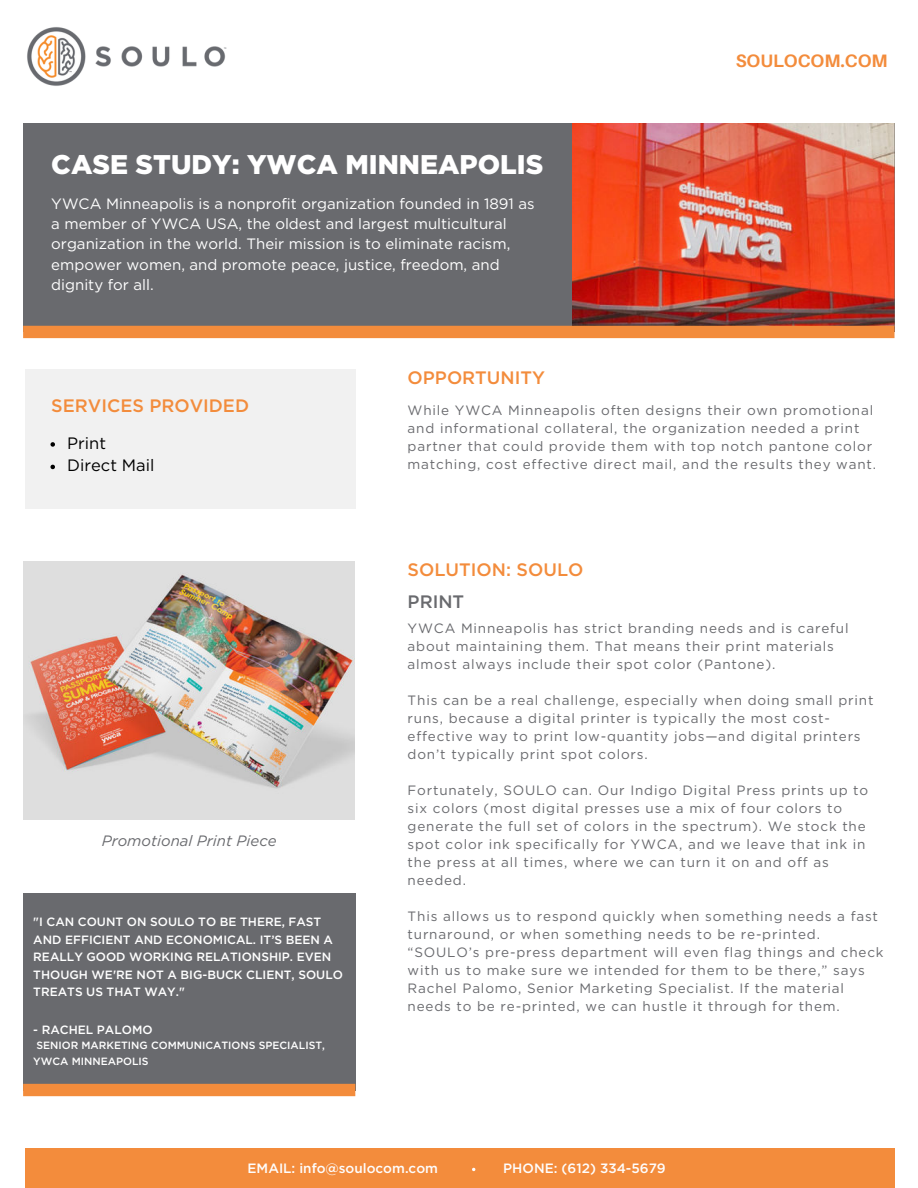
<style>
.page{position:relative;width:918px;height:1188px;background:#fff}
.page>*{position:absolute;margin:0;border:0;box-sizing:border-box;transform-origin:0 0}
.t1{font:900 27px "Gotham";color:#fff}
.t2{font:500 18px "Gotham";color:#f38c3c}
.t3{font:700 18px "Aileron";color:#f38c3c}
.t4{font:500 18px "Gotham";color:#696a6e}
.t5{font:16.5px/22.5px "Gotham";color:#000}
.t6{font:15px/20.2px "Gotham";color:#fff}
.t7{font:italic 15px "Gotham";color:#696a6e}
.t8{font:13.5px/18px "Gotham";letter-spacing:.06em;color:#696a6e}
.t9{font:500 13.5px "Gotham";color:#fefdfd}
.t10{font:500 12px/17.5px "Gotham";color:#fff}
.t11{font:500 10.5px/15.8px "Gotham";color:#fff}
</style>
<div class="page">
<img style="left:572px;top:124px;width:323px;height:202px">
<div style="left:23px;top:124px;width:549px;height:208px;background:#696a6e"></div>
<div style="left:23px;top:326px;width:872px;height:12px;background:#f38c3c"></div>
<div style="left:25px;top:370px;width:330px;height:139px;background:#f1f1f1"></div>
<div style="left:25px;top:1148px;width:870px;height:40px;background:#f38c3c"></div>
<img style="left:27px;top:27px;width:200px;height:59px">
<img style="left:23px;top:561px;width:332px;height:259px">
<svg style="left:50px;top:442px;width:5px;height:5px"></svg>
<svg style="left:50px;top:465px;width:5px;height:4px"></svg>
<div style="left:23px;top:893px;width:332px;height:197px;background:#696a6e"></div>
<div style="left:23px;top:1084px;width:332px;height:12px;background:#f38c3c"></div>
<h1 class="t1" style="left:51px;top:145px;width:494px">CASE STUDY: YWCA MINNEAPOLIS</h1>
<p class="t6" style="left:51px;top:193px;width:485px">YWCA Minneapolis is a nonprofit organization founded in 1891 as a member of YWCA USA, the oldest and largest multicultural organization in the world. Their mission is to eliminate racism, empower women, and promote peace, justice, freedom, and dignity for all.</p>
<h2 class="t2" style="left:408px;top:366px;width:139px">OPPORTUNITY</h2>
<h2 class="t3" style="left:736px;top:50px;width:154px">SOULOCOM.COM</h2>
<h2 class="t2" style="left:51px;top:394px;width:199px">SERVICES PROVIDED</h2>
<p class="t5" style="left:67px;top:431px;width:89px">Print<br>Direct Mail</p>
<p class="t7" style="left:102px;top:831px;width:176px">Promotional Print Piece</p>
<p class="t10" style="left:33px;top:913px;width:311px">" I CAN COUNT ON SOULO TO BE THERE, FAST AND EFFICIENT AND ECONOMICAL. IT’S BEEN A REALLY GOOD WORKING RELATIONSHIP. EVEN THOUGH WE'RE NOT A BIG-BUCK CLIENT, SOULO TREATS US THAT WAY."</p>
<p class="t10" style="left:33px;top:1020px;width:121px">- RACHEL PALOMO</p>
<p class="t11" style="left:33px;top:1038px;width:293px;text-indent:3px">SENIOR MARKETING COMMUNICATIONS SPECIALIST,<br>YWCA MINNEAPOLIS</p>
<p class="t8" style="left:408px;top:401px;width:470px">While YWCA Minneapolis often designs their own promotional and informational collateral, the organization needed a print partner that could provide them with top notch pantone color matching, cost effective direct mail, and the results they want.</p>
<h2 class="t2" style="left:408px;top:558px;width:177px">SOLUTION: SOULO</h2>
<h2 class="t4" style="left:408px;top:590px;width:58px">PRINT</h2>
<p class="t8" style="left:408px;top:619px;width:442px">YWCA Minneapolis has strict branding needs and is careful about maintaining them. That means their print materials almost always include their spot color (Pantone).</p>
<p class="t8" style="left:408px;top:691px;width:467px">This can be a real challenge, especially when doing small print runs, because a digital printer is typically the most cost&shy;effective way to print low-quantity jobs—and digital printers don’t typically print spot colors.</p>
<p class="t8" style="left:408px;top:781px;width:462px">Fortunately, SOULO can. Our Indigo Digital Press prints up to six colors (most digital presses use a mix of four colors to generate the full set of colors in the spectrum). We stock the spot color ink specifically for YWCA, and we leave that ink in the press at all times, where we can turn it on and off as needed.</p>
<p class="t8" style="left:408px;top:907px;width:477px">This allows us to respond quickly when something needs a fast turnaround, or when something needs to be re-printed. “SOULO’s pre-press department will even flag things and check with us to make sure we intended for them to be there,” says Rachel Palomo, Senior Marketing Specialist. If the material needs to be re-printed, we can hustle it through for them.</p>
<p class="t9" style="left:248px;top:1160px;width:192px">EMAIL: info@soulocom.com</p>
<p class="t9" style="left:503px;top:1160px;width:164px">PHONE: (612) 334-5679</p>
</div>
